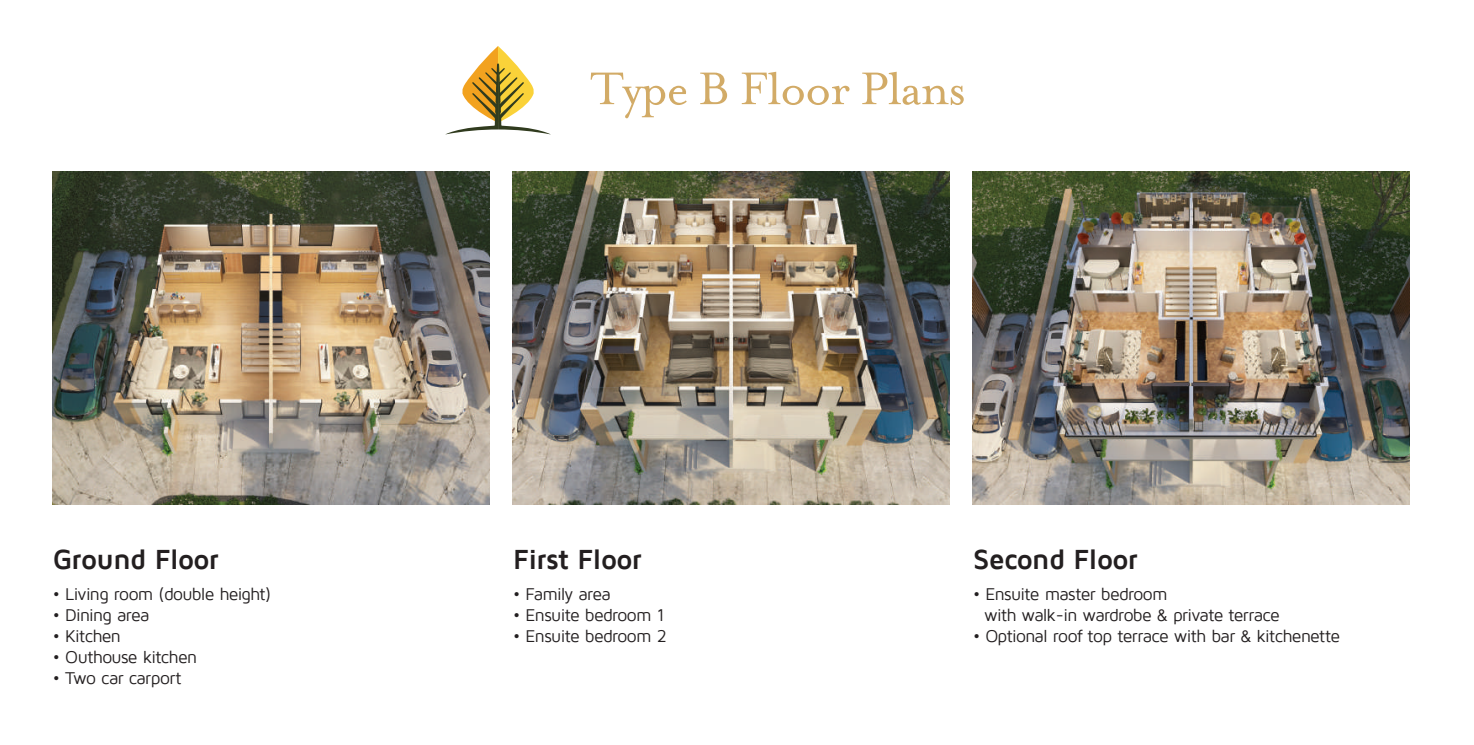
<style>
.page{position:relative;width:1474px;height:745px;background:#fff}
.page>*{position:absolute;margin:0;border:0;box-sizing:border-box;transform-origin:0 0}
.t1{font:52.5px "Mrs Eaves OT";letter-spacing:-.025em;color:#d2ab67}
.t2{font:700 28.35px "Maven Pro";letter-spacing:-.025em;color:#231f20}
.t3{font:17.5px/21px "Maven Pro";letter-spacing:-.04em;color:#231f20}
</style>
<div class="page">
<svg style="left:446px;top:46px;width:104px;height:88px"></svg>
<img style="left:512px;top:171px;width:437px;height:332px">
<img style="left:52px;top:171px;width:438px;height:332px">
<img style="left:972px;top:171px;width:437px;height:332px">
<h2 class="t2" style="left:53px;top:544px;width:168px">Ground Floor</h2>
<p class="t3" style="left:53px;top:583px;width:220px">• Living room (double height)</p>
<p class="t3" style="left:53px;top:604px;width:98px">• Dining area</p>
<p class="t3" style="left:53px;top:625px;width:70px">• Kitchen</p>
<p class="t3" style="left:53px;top:646px;width:146px">• Outhouse kitchen</p>
<p class="t3" style="left:53px;top:667px;width:130px">• Two car carport</p>
<h1 class="t1" style="left:590px;top:58px;width:377px">Type B Floor Plans</h1>
<h2 class="t2" style="left:513px;top:544px;width:130px">First Floor</h2>
<p class="t3" style="left:513px;top:583px;width:99px">• Family area</p>
<p class="t3" style="left:513px;top:604px;width:153px">• Ensuite bedroom 1</p>
<p class="t3" style="left:513px;top:625px;width:155px">• Ensuite bedroom 2</p>
<h2 class="t2" style="left:973px;top:544px;width:166px">Second Floor</h2>
<p class="t3" style="left:984px;top:583px;width:297px;text-indent:-11px">• Ensuite master bedroom<br>with walk-in wardrobe &amp; private terrace</p>
<p class="t3" style="left:973px;top:625px;width:368px">• Optional roof top terrace with bar &amp; kitchenette</p>
</div>
